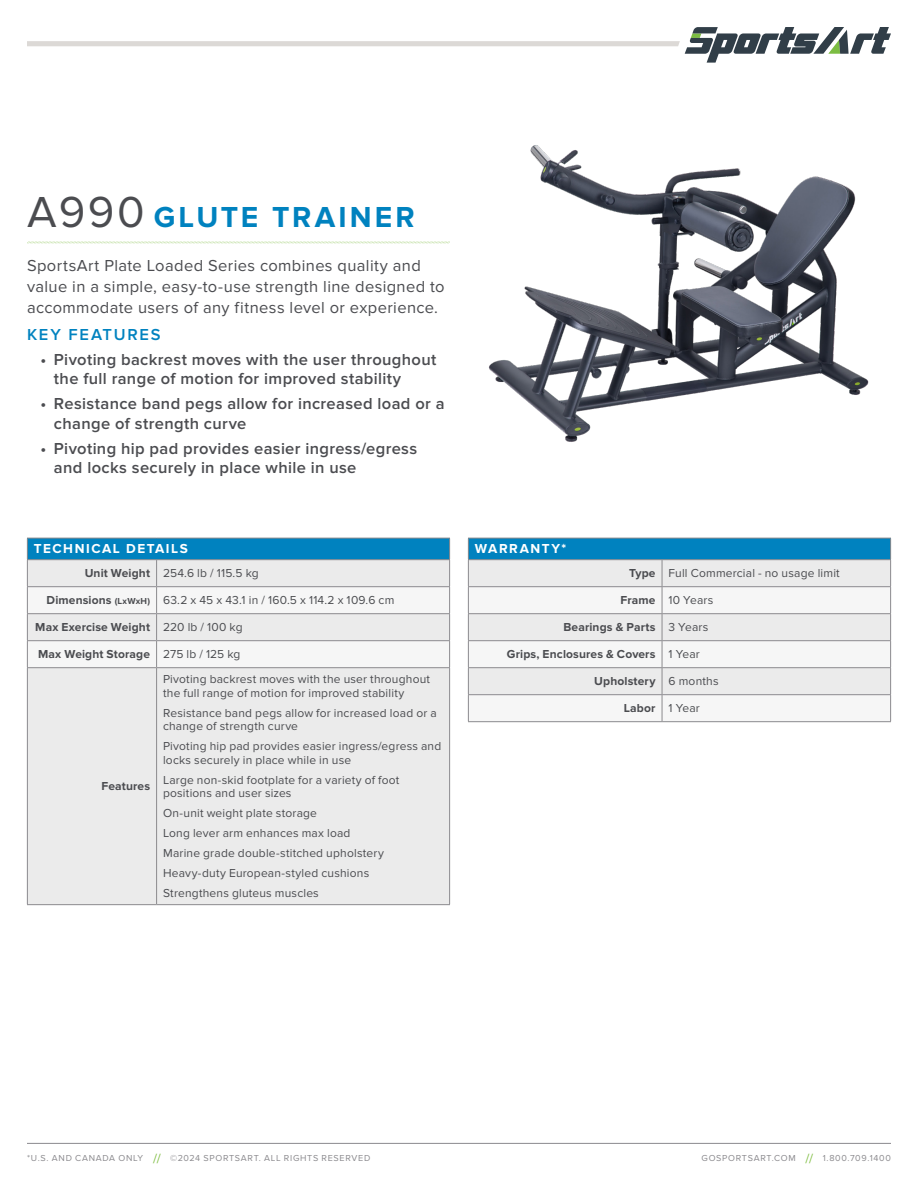
<style>
.page{position:relative;width:918px;height:1188px;background:#fff}
.page>*{position:absolute;margin:0;border:0;box-sizing:border-box;transform-origin:0 0}
.t1{font:700 30px "Proxima Nova";letter-spacing:.1em;color:#0082bf}
.Details{font:600 16.5px/19.5px "Proxima Nova";letter-spacing:.02em;color:#4b4c50}
.t2{font:16.5px/21px "Proxima Nova";letter-spacing:.025em;color:#4b4c50}
.t3{font:600 16.5px "Proxima Nova";letter-spacing:.105em;color:#0082bf}
.t4{font:700 13.5px "Proxima Nova";letter-spacing:.115em;color:#fff}
.Details_Bullets{font:12px/13.5px "Proxima Nova";letter-spacing:.015em;color:#4b4c50}
.Details-2{font:700 12px "Proxima Nova";letter-spacing:.01em;color:#4b4c50}
.t5{font:9px "Proxima Nova";letter-spacing:.08em;color:#8b8a8e}
.s1{font-weight:400;font-size:45px;color:#4b4c50}
.s2{font-size:9px}
.s3{font-size:13.5px;color:#7fbd41}
</style>
<div class="page">
<hr style="left:27px;top:1143px;width:864px;height:1px;background:#8b8a8e">
<svg style="left:27px;top:27px;width:864px;height:36px"></svg>
<div style="left:28px;top:668px;width:421px;height:236px;background:#ebebeb"></div>
<svg style="left:27px;top:538px;width:423px;height:129px"></svg>
<hr style="left:27px;top:667px;width:130px;height:1px;background:#8b8a8e">
<hr style="left:27px;top:668px;width:1px;height:236px;background:#8b8a8e">
<hr style="left:157px;top:667px;width:293px;height:1px;background:#8b8a8e">
<hr style="left:156px;top:668px;width:1px;height:236px;background:#8b8a8e">
<hr style="left:449px;top:668px;width:1px;height:236px;background:#8b8a8e">
<hr style="left:27px;top:904px;width:130px;height:1px;background:#8b8a8e">
<hr style="left:157px;top:904px;width:293px;height:1px;background:#8b8a8e">
<img style="left:489px;top:145px;width:380px;height:297px">
<svg style="left:27px;top:241px;width:423px;height:2px"></svg>
<div style="left:468px;top:538px;width:423px;height:22px;background:#0082bf"></div>
<div style="left:469px;top:560px;width:421px;height:26px;background:#ebebeb"></div>
<svg style="left:469px;top:587px;width:421px;height:134px;fill:#f6f6f6"></svg>
<hr style="left:468px;top:538px;width:194px;height:1px;background:#8b8a8e">
<hr style="left:662px;top:538px;width:229px;height:1px;background:#8b8a8e">
<hr style="left:468px;top:559px;width:194px;height:1px;background:#8b8a8e">
<hr style="left:662px;top:559px;width:229px;height:1px;background:#8b8a8e">
<hr style="left:468px;top:586px;width:194px;height:1px;background:#8b8a8e">
<hr style="left:662px;top:586px;width:229px;height:1px;background:#8b8a8e">
<hr style="left:468px;top:613px;width:194px;height:1px;background:#8b8a8e">
<hr style="left:662px;top:613px;width:229px;height:1px;background:#8b8a8e">
<hr style="left:468px;top:640px;width:194px;height:1px;background:#8b8a8e">
<hr style="left:662px;top:640px;width:229px;height:1px;background:#8b8a8e">
<hr style="left:468px;top:667px;width:194px;height:1px;background:#8b8a8e">
<hr style="left:662px;top:667px;width:229px;height:1px;background:#8b8a8e">
<hr style="left:468px;top:694px;width:194px;height:1px;background:#8b8a8e">
<svg style="left:468px;top:538px;width:1px;height:183px"></svg>
<hr style="left:662px;top:694px;width:229px;height:1px;background:#8b8a8e">
<svg style="left:662px;top:560px;width:1px;height:161px"></svg>
<svg style="left:890px;top:538px;width:1px;height:183px"></svg>
<hr style="left:468px;top:721px;width:194px;height:1px;background:#8b8a8e">
<hr style="left:662px;top:721px;width:229px;height:1px;background:#8b8a8e">
<p class="t1" style="left:27px;top:199px;width:389px"><span class="s1">A990</span> GLUTE TRAINER</p>
<p class="t2" style="left:27px;top:255px;width:419px">SportsArt Plate Loaded Series combines quality and value in a simple, easy-to-use strength line designed to accommodate users of any fitness level or experience.</p>
<p class="t3" style="left:27px;top:325px;width:135px">KEY FEATURES</p>
<p class="Details" style="left:54px;top:350px;width:384px;text-indent:-13px">• Pivoting backrest moves with the user throughout the full range of motion for improved stability</p>
<p class="Details" style="left:54px;top:394px;width:392px;text-indent:-13px">• Resistance band pegs allow for increased load or a change of strength curve</p>
<p class="Details" style="left:54px;top:439px;width:365px;text-indent:-13px">• Pivoting hip pad provides easier ingress/egress and locks securely in place while in use</p>
<p class="t4" style="left:34px;top:541px;width:156px">TECHNICAL DETAILS</p>
<p class="Details-2" style="left:85px;top:566px;width:67px">Unit Weight</p>
<p class="Details_Bullets" style="left:163px;top:567px;width:97px">254.6 lb / 115.5 kg</p>
<p class="Details-2" style="left:47px;top:593px;width:105px">Dimensions <span class="s2">(LxWxH)</span></p>
<p class="Details_Bullets" style="left:163px;top:594px;width:233px">63.2 x 45 x 43.1 in / 160.5 x 114.2 x 109.6 cm</p>
<p class="Details-2" style="left:35px;top:620px;width:116px">Max Exercise Weight</p>
<p class="Details_Bullets" style="left:163px;top:621px;width:81px">220 lb / 100 kg</p>
<p class="Details-2" style="left:38px;top:647px;width:113px">Max Weight Storage</p>
<p class="Details_Bullets" style="left:163px;top:648px;width:79px">275 lb / 125 kg</p>
<p class="Details-2" style="left:101px;top:779px;width:50px">Features</p>
<p class="Details_Bullets" style="left:163px;top:673px;width:269px">Pivoting backrest moves with the user throughout the full range of motion for improved stability</p>
<p class="Details_Bullets" style="left:163px;top:706px;width:275px">Resistance band pegs allow for increased load or a change of strength curve</p>
<p class="Details_Bullets" style="left:163px;top:740px;width:280px">Pivoting hip pad provides easier ingress/egress and locks securely in place while in use</p>
<p class="Details_Bullets" style="left:163px;top:773px;width:238px">Large non-skid footplate for a variety of foot positions and user sizes</p>
<p class="Details_Bullets" style="left:163px;top:807px;width:155px">On-unit weight plate storage</p>
<p class="Details_Bullets" style="left:163px;top:827px;width:189px">Long lever arm enhances max load</p>
<p class="Details_Bullets" style="left:163px;top:847px;width:222px">Marine grade double-stitched upholstery</p>
<p class="Details_Bullets" style="left:163px;top:867px;width:208px">Heavy-duty European-styled cushions</p>
<p class="Details_Bullets" style="left:163px;top:887px;width:157px">Strengthens gluteus muscles</p>
<p class="t4" style="left:475px;top:541px;width:93px">WARRANTY*</p>
<p class="Details-2" style="left:629px;top:566px;width:28px">Type</p>
<p class="Details_Bullets" style="left:669px;top:567px;width:173px">Full Commercial - no usage limit</p>
<p class="Details-2" style="left:621px;top:593px;width:36px">Frame</p>
<p class="Details_Bullets" style="left:669px;top:594px;width:46px">10 Years</p>
<p class="Details-2" style="left:563px;top:620px;width:94px">Bearings &amp; Parts</p>
<p class="Details_Bullets" style="left:669px;top:621px;width:41px">3 Years</p>
<p class="Details-2" style="left:507px;top:647px;width:150px">Grips, Enclosures &amp; Covers</p>
<p class="Details_Bullets" style="left:669px;top:648px;width:33px">1 Year</p>
<p class="Details-2" style="left:594px;top:674px;width:63px">Upholstery</p>
<p class="Details_Bullets" style="left:669px;top:675px;width:52px">6 months</p>
<p class="Details-2" style="left:624px;top:701px;width:33px">Labor</p>
<p class="Details_Bullets" style="left:669px;top:702px;width:33px">1 Year</p>
<p class="t5" style="left:27px;top:1153px;width:345px">*U.S. AND CANADA ONLY <span class="s3">//</span> ©2024 SPORTSART. ALL RIGHTS RESERVED</p>
<p class="t5" style="left:702px;top:1153px;width:191px">GOSPORTSART.COM <span class="s3">//</span> 1.800.709.1400</p>
</div>
